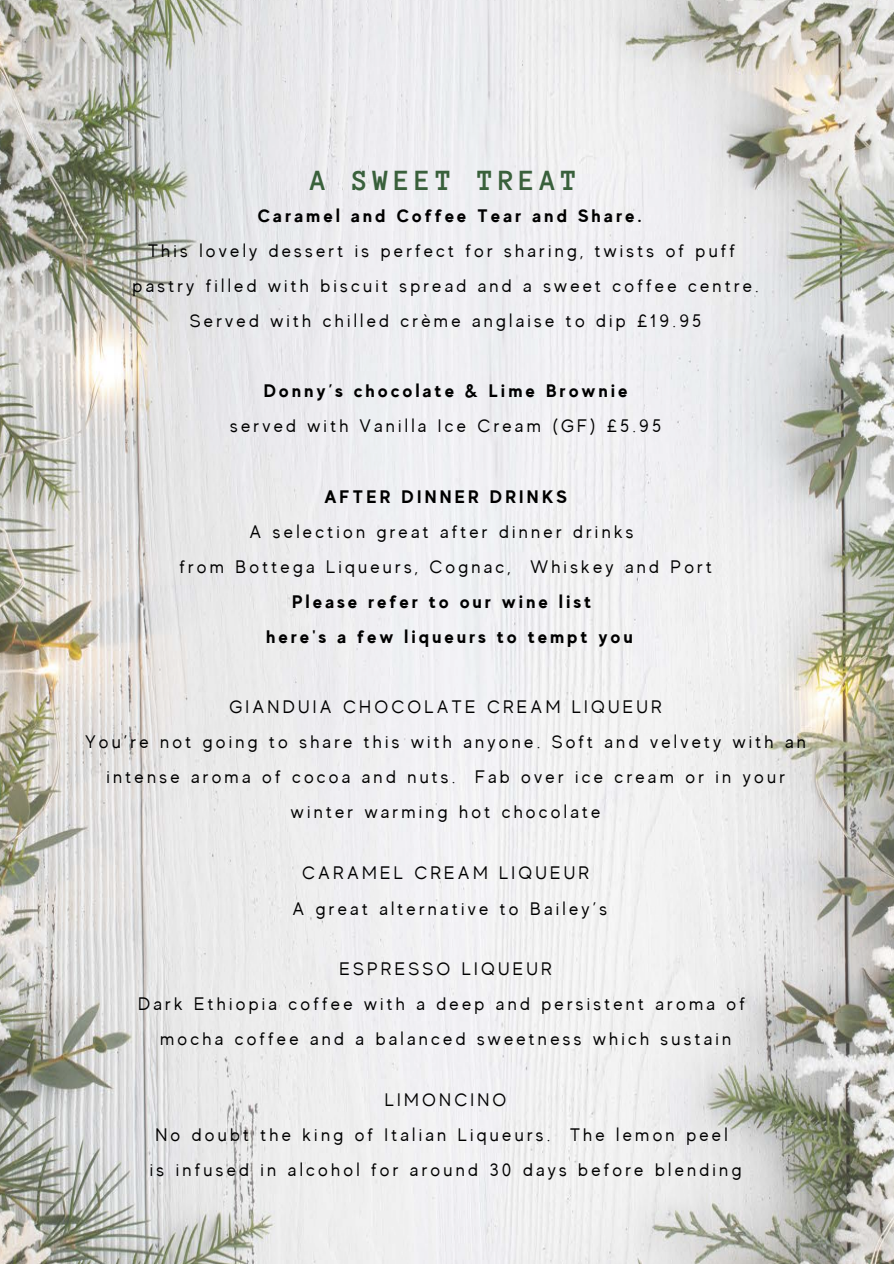
<style>
.page{position:relative;width:894px;height:1264px;background:#fff}
.page>*{position:absolute;margin:0;border:0;box-sizing:border-box;transform-origin:0 0}
.t1{font:700 30px "Anonymous Pro";letter-spacing:.15em;color:#39603b}
.t2{font:18px/35.1px "MADE Evolve Sans";letter-spacing:.18em;color:#000;text-align:center}
.t3{font:700 18px/35.1px "MADE Evolve Sans";letter-spacing:.18em;color:#000}
</style>
<div class="page">
<img style="left:0;top:0;width:893px;height:1263px">
<h1 class="t1" style="left:310px;top:165px;width:268px">A SWEET TREAT</h1>
<p class="t3" style="left:258px;top:200px;width:385px">Caramel and Coffee Tear and Share.</p>
<p class="t2" style="left:133px;top:235px;width:627px">This lovely dessert is perfect for sharing, twists of puff pastry filled with biscuit spread and a sweet coffee centre.<br>Served with chilled crème anglaise to dip £19.95</p>
<p class="t3" style="left:264px;top:375px;width:365px">Donny’s chocolate &amp; Lime Brownie</p>
<p class="t2" style="left:230px;top:410px;width:432px">served with Vanilla Ice Cream (GF) £5.95</p>
<p class="t3" style="left:324px;top:480px;width:244px">AFTER DINNER DRINKS</p>
<p class="t2" style="left:179px;top:515px;width:533px">A selection great after dinner drinks<br>from Bottega Liqueurs, Cognac, Whiskey and Port</p>
<p class="t3" style="left:266px;top:585px;width:367px;text-indent:26px">Please refer to our wine list here's a few liqueurs to tempt you</p>
<p class="t2" style="left:85px;top:690px;width:721px">GIANDUIA CHOCOLATE CREAM LIQUEUR<br>You’re not going to share this with anyone. Soft and velvety with an intense aroma of cocoa and nuts. Fab over ice cream or in your winter warming hot chocolate</p>
<p class="t2" style="left:292px;top:857px;width:316px">CARAMEL CREAM LIQUEUR<br>A great alternative to Bailey’s</p>
<p class="t2" style="left:138px;top:952px;width:608px">ESPRESSO LIQUEUR<br>Dark Ethiopia coffee with a deep and persistent aroma of mocha coffee and a balanced sweetness which sustain</p>
<p class="t2" style="left:150px;top:1083px;width:593px">LIMONCINO<br>No doubt the king of Italian Liqueurs. The lemon peel<br>is infused in alcohol for around 30 days before blending</p>
</div>
